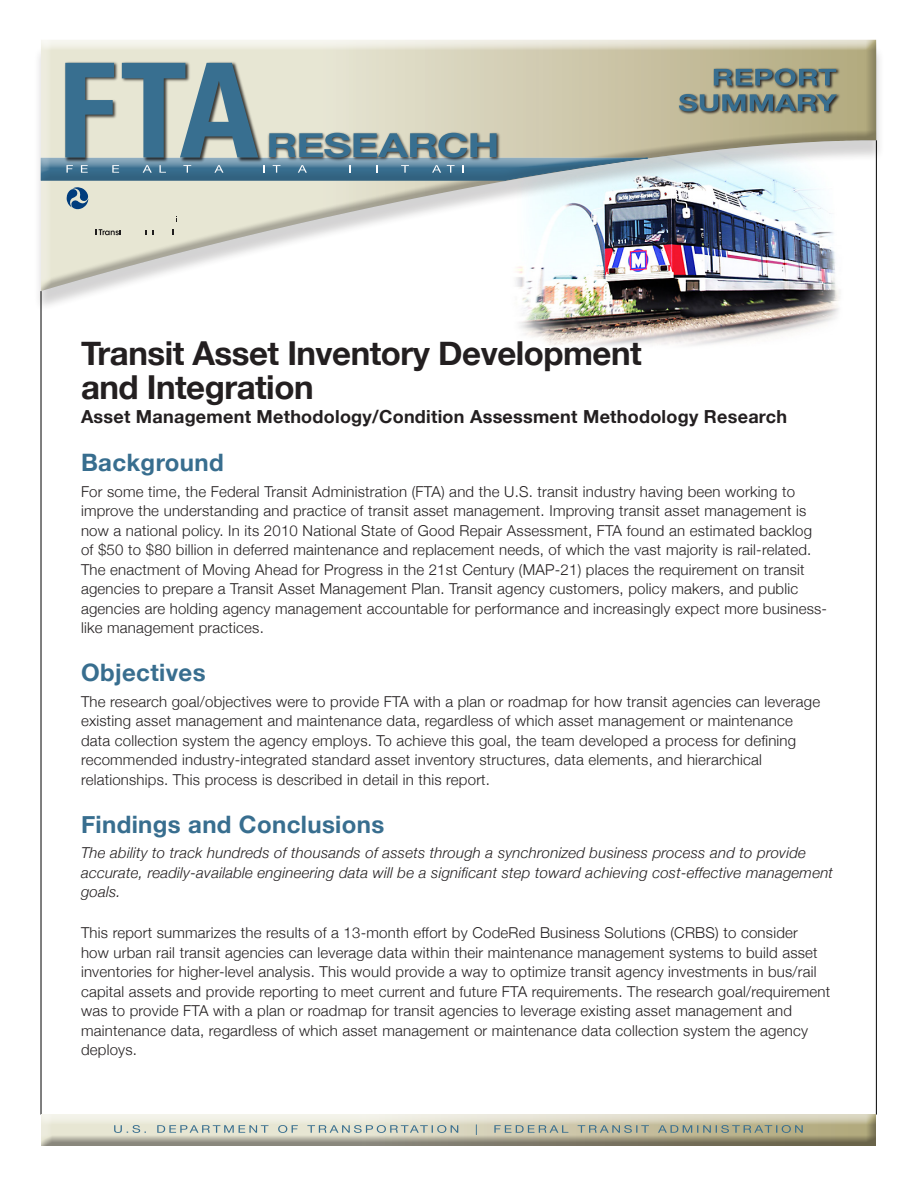
<style>
.page{position:relative;width:918px;height:1188px;background:#fff}
.page>*{position:absolute;margin:0;border:0;box-sizing:border-box;transform-origin:0 0}
.t1{font:700 33px/34.5px "Helvetica Neue";letter-spacing:-.015em;color:#231f20}
.t2{font:700 24px "Helvetica Neue";letter-spacing:.015em;color:#386e8f}
.t3{font:700 18px "Helvetica Neue";letter-spacing:.015em;color:#231f20}
.t4{font:300 15px/19.5px "Helvetica Neue";letter-spacing:.015em;color:#231f20}
.t5{font:italic 300 15px/19.5px "Helvetica Neue";letter-spacing:.015em;color:#231f20}
</style>
<div class="page">
<img style="left:519px;top:312px;width:319px;height:35px">
<div style="left:33px;top:45px;width:851px;height:267px;background:#231f20;opacity:.2"></div>
<hr style="left:41px;top:291px;width:1px;height:824px;background:#000">
<div style="left:40px;top:40px;width:837px;height:251px;background:#231f20;opacity:.31"></div>
<div style="left:39px;top:158px;width:609px;height:25px;background:#231f20;opacity:.12"></div>
<hr style="left:876px;top:140px;width:1px;height:975px;background:#000">
<div style="left:39px;top:1113px;width:839px;height:30px;background:#fff;opacity:.75"></div>
<div style="left:39px;top:1115px;width:839px;height:33px;background:#231f20;opacity:.47"></div>
<svg style="left:114px;top:1125px;width:344px;height:8px;background:#bdc9c1"></svg>
<svg style="left:476px;top:1124px;width:173px;height:11px;background:#b6b9a6"></svg>
<svg style="left:658px;top:1125px;width:145px;height:8px"></svg>
<div style="left:678px;top:93px;width:162px;height:22px;background:#231f20;opacity:.94"></div>
<svg style="left:679px;top:94px;width:158px;height:17px;background:#61797d"></svg>
<div style="left:713px;top:67px;width:127px;height:23px;background:#231f20;opacity:.94"></div>
<svg style="left:714px;top:68px;width:122px;height:18px;background:#657b7c"></svg>
<svg style="left:40px;top:63px;width:608px;height:118px;background:#a4b2af"></svg>
<svg style="left:66px;top:187px;width:23px;height:23px"></svg>
<svg style="left:95px;top:229px;width:26px;height:6px"></svg>
<p class="t1" style="left:81px;top:334px;width:562px">Transit Asset Inventory Development and Integration</p>
<p class="t3" style="left:81px;top:401px;width:708px">Asset Management Methodology/Condition Assessment Methodology Research</p>
<p class="t2" style="left:81px;top:441px;width:144px">Background</p>
<p class="t4" style="left:81px;top:481px;width:748px">For some time, the Federal Transit Administration (FTA) and the U.S. transit industry having been working to improve the understanding and practice of transit asset management. Improving transit asset management is now a national policy. In its 2010 National State of Good Repair Assessment, FTA found an estimated backlog of $50 to $80 billion in deferred maintenance and replacement needs, of which the vast majority is rail-related.<br>The enactment of Moving Ahead for Progress in the 21st Century (MAP-21) places the requirement on transit agencies to prepare a Transit Asset Management Plan. Transit agency customers, policy makers, and public agencies are holding agency management accountable for performance and increasingly expect more business&shy;like management practices.</p>
<p class="t2" style="left:81px;top:651px;width:126px">Objectives</p>
<p class="t4" style="left:81px;top:691px;width:741px">The research goal/objectives were to provide FTA with a plan or roadmap for how transit agencies can leverage existing asset management and maintenance data, regardless of which asset management or maintenance data collection system the agency employs. To achieve this goal, the team developed a process for defining recommended industry-integrated standard asset inventory structures, data elements, and hierarchical relationships. This process is described in detail in this report.</p>
<p class="t2" style="left:81px;top:803px;width:305px">Findings and Conclusions</p>
<p class="t5" style="left:81px;top:842px;width:754px">The ability to track hundreds of thousands of assets through a synchronized business process and to provide accurate, readily-available engineering data will be a significant step toward achieving cost-effective management goals.</p>
<p class="t4" style="left:81px;top:922px;width:751px">This report summarizes the results of a 13-month effort by CodeRed Business Solutions (CRBS) to consider<br>how urban rail transit agencies can leverage data within their maintenance management systems to build asset inventories for higher-level analysis. This would provide a way to optimize transit agency investments in bus/rail capital assets and provide reporting to meet current and future FTA requirements. The research goal/requirement was to provide FTA with a plan or roadmap for transit agencies to leverage existing asset management and maintenance data, regardless of which asset management or maintenance data collection system the agency deploys.</p>
</div>
